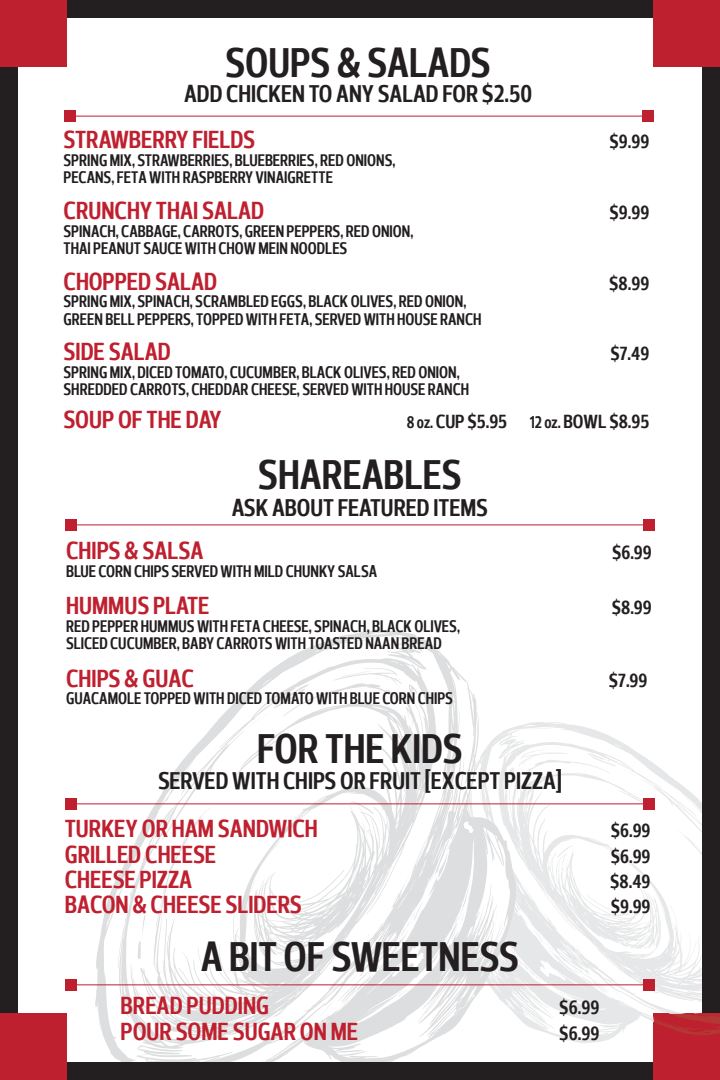
<style>
.page{position:relative;width:720px;height:1080px;background:#fff}
.page>*{position:absolute;margin:0;border:0;box-sizing:border-box;transform-origin:0 0}
.t1{font:700 condensed 42px "Prelo W01";color:#231f20}
.t2{font:700 condensed 25px "Prelo W01";color:#bf202f}
.t3{font:700 condensed 24.5px "Prelo W01";color:#231f20}
.t4{font:700 condensed 19.45px "Prelo W01";color:#231f20}
.t5{font:700 condensed 19.25px "Prelo W01";color:#231f20}
.t6{font:700 condensed 17px/17.5px "Prelo W01";color:#231f20;scale:.95 1}
.s1{font-size:17px}
.s2{font-size:25.15px}
</style>
<div class="page">
<div style="left:0;top:0;width:18px;height:1080px;background:#231f20"></div>
<div style="left:702px;top:0;width:18px;height:1080px;background:#231f20"></div>
<div style="left:18px;top:1062px;width:651px;height:18px;background:#231f20"></div>
<div style="left:18px;top:0;width:651px;height:18px;background:#231f20"></div>
<div style="left:0;top:1014px;width:66px;height:66px;background:#bf202f"></div>
<div style="left:0;top:0;width:66px;height:66px;background:#bf202f"></div>
<div style="left:654px;top:1014px;width:66px;height:66px;background:#bf202f"></div>
<div style="left:654px;top:0;width:66px;height:66px;background:#bf202f"></div>
<svg style="left:95px;top:630px;width:384px;height:432px"></svg>
<svg style="left:117px;top:658px;width:338px;height:391px"></svg>
<svg style="left:131px;top:829px;width:343px;height:228px"></svg>
<svg style="left:468px;top:722px;width:252px;height:321px"></svg>
<hr style="left:70px;top:116px;width:578px;height:1px;background:#bf202f">
<div style="left:64px;top:110px;width:12px;height:12px;background:#bf202f"></div>
<div style="left:642px;top:110px;width:12px;height:12px;background:#bf202f"></div>
<hr style="left:71px;top:524px;width:578px;height:1px;background:#bf202f">
<div style="left:65px;top:519px;width:12px;height:12px;background:#bf202f"></div>
<div style="left:643px;top:519px;width:12px;height:12px;background:#bf202f"></div>
<hr style="left:71px;top:803px;width:578px;height:1px;background:#bf202f">
<div style="left:65px;top:798px;width:12px;height:12px;background:#bf202f"></div>
<div style="left:643px;top:798px;width:12px;height:12px;background:#bf202f"></div>
<hr style="left:71px;top:984px;width:578px;height:1px;background:#bf202f">
<div style="left:65px;top:979px;width:12px;height:12px;background:#bf202f"></div>
<div style="left:643px;top:979px;width:12px;height:12px;background:#bf202f"></div>
<h1 class="t1" style="left:225px;top:40px;width:267px">SOUPS &amp; SALADS</h1>
<h3 class="t3" style="left:184px;top:80px;width:350px">ADD CHICKEN TO ANY SALAD FOR $2.50</h3>
<h2 class="t2" style="left:64px;top:127px;width:193px">STRAWBERRY FIELDS</h2>
<p class="t5" style="left:610px;top:132px;width:41px">$9.99</p>
<p class="t6" style="left:64px;top:152px;width:351px">SPRING MIX, STRAWBERRIES, BLUEBERRIES, RED ONIONS,<br>PECANS, FETA WITH RASPBERRY VINAIGRETTE</p>
<h2 class="t2" style="left:64px;top:197px;width:202px">CRUNCHY THAI SALAD</h2>
<p class="t5" style="left:610px;top:202px;width:41px">$9.99</p>
<p class="t6" style="left:64px;top:222px;width:370px">SPINACH, CABBAGE, CARROTS, GREEN PEPPERS, RED ONION,<br>THAI PEANUT SAUCE WITH CHOW MEIN NOODLES</p>
<h2 class="t2" style="left:64px;top:268px;width:155px">CHOPPED SALAD</h2>
<p class="t5" style="left:609px;top:273px;width:42px">$8.99</p>
<p class="t6" style="left:64px;top:293px;width:442px">SPRING MIX, SPINACH, SCRAMBLED EGGS, BLACK OLIVES, RED ONION,<br>GREEN BELL PEPPERS, TOPPED WITH FETA, SERVED WITH HOUSE RANCH</p>
<h2 class="t2" style="left:64px;top:339px;width:109px">SIDE SALAD</h2>
<p class="t5" style="left:610px;top:344px;width:40px">$7.49</p>
<p class="t6" style="left:64px;top:363px;width:429px">SPRING MIX, DICED TOMATO, CUCUMBER, BLACK OLIVES, RED ONION,<br>SHREDDED CARROTS, CHEDDAR CHEESE, SERVED WITH HOUSE RANCH</p>
<h2 class="t2" style="left:64px;top:406px;width:160px">SOUP OF THE DAY</h2>
<p class="t5" style="left:407px;top:411px;width:244px"><span class="s1">8 oz.</span> CUP $5.95 <span class="s1">12 oz.</span> BOWL $8.95</p>
<h1 class="t1" style="left:258px;top:452px;width:205px">SHAREABLES</h1>
<h3 class="t3" style="left:232px;top:495px;width:258px">ASK ABOUT FEATURED ITEMS</h3>
<h2 class="t2" style="left:66px;top:537px;width:139px">CHIPS &amp; SALSA</h2>
<p class="t5" style="left:612px;top:542px;width:41px">$6.99</p>
<p class="t6" style="left:66px;top:562px;width:329px">BLUE CORN CHIPS SERVED WITH MILD CHUNKY SALSA</p>
<h2 class="t2" style="left:66px;top:592px;width:145px">HUMMUS PLATE</h2>
<p class="t5" style="left:612px;top:598px;width:42px">$8.99</p>
<p class="t6" style="left:66px;top:617px;width:416px">RED PEPPER HUMMUS WITH FETA CHEESE, SPINACH, BLACK OLIVES,<br>SLICED CUCUMBER, BABY CARROTS WITH TOASTED NAAN BREAD</p>
<h2 class="t2" style="left:66px;top:665px;width:130px">CHIPS &amp; <span class="s2">GUAC</span></h2>
<p class="t5" style="left:609px;top:670px;width:40px">$7.99</p>
<p class="t6" style="left:66px;top:690px;width:409px">GUACAMOLE TOPPED WITH DICED TOMATO WITH BLUE CORN CHIPS</p>
<h1 class="t1" style="left:257px;top:727px;width:207px">FOR THE KIDS</h1>
<h3 class="t3" style="left:158px;top:767px;width:405px">SERVED WITH CHIPS OR FRUIT [EXCEPT PIZZA]</h3>
<h2 class="t2" style="left:65px;top:816px;width:255px">TURKEY OR HAM SANDWICH</h2>
<p class="t5" style="left:611px;top:821px;width:41px">$6.99</p>
<h2 class="t2" style="left:65px;top:841px;width:153px">GRILLED CHEESE</h2>
<p class="t5" style="left:611px;top:846px;width:41px">$6.99</p>
<h2 class="t2" style="left:65px;top:866px;width:129px">CHEESE PIZZA</h2>
<p class="t5" style="left:610px;top:871px;width:42px">$8.49</p>
<h2 class="t2" style="left:65px;top:891px;width:239px">BACON &amp; CHEESE SLIDERS</h2>
<p class="t5" style="left:611px;top:896px;width:41px">$9.99</p>
<h1 class="t1" style="left:201px;top:934px;width:320px">A BIT OF SWEETNESS</h1>
<h2 class="t2" style="left:121px;top:992px;width:150px">BREAD PUDDING</h2>
<p class="t4" style="left:559px;top:997px;width:42px">$6.99</p>
<h2 class="t2" style="left:121px;top:1018px;width:239px">POUR SOME SUGAR ON ME</h2>
<p class="t4" style="left:559px;top:1023px;width:42px">$6.99</p>
</div>
